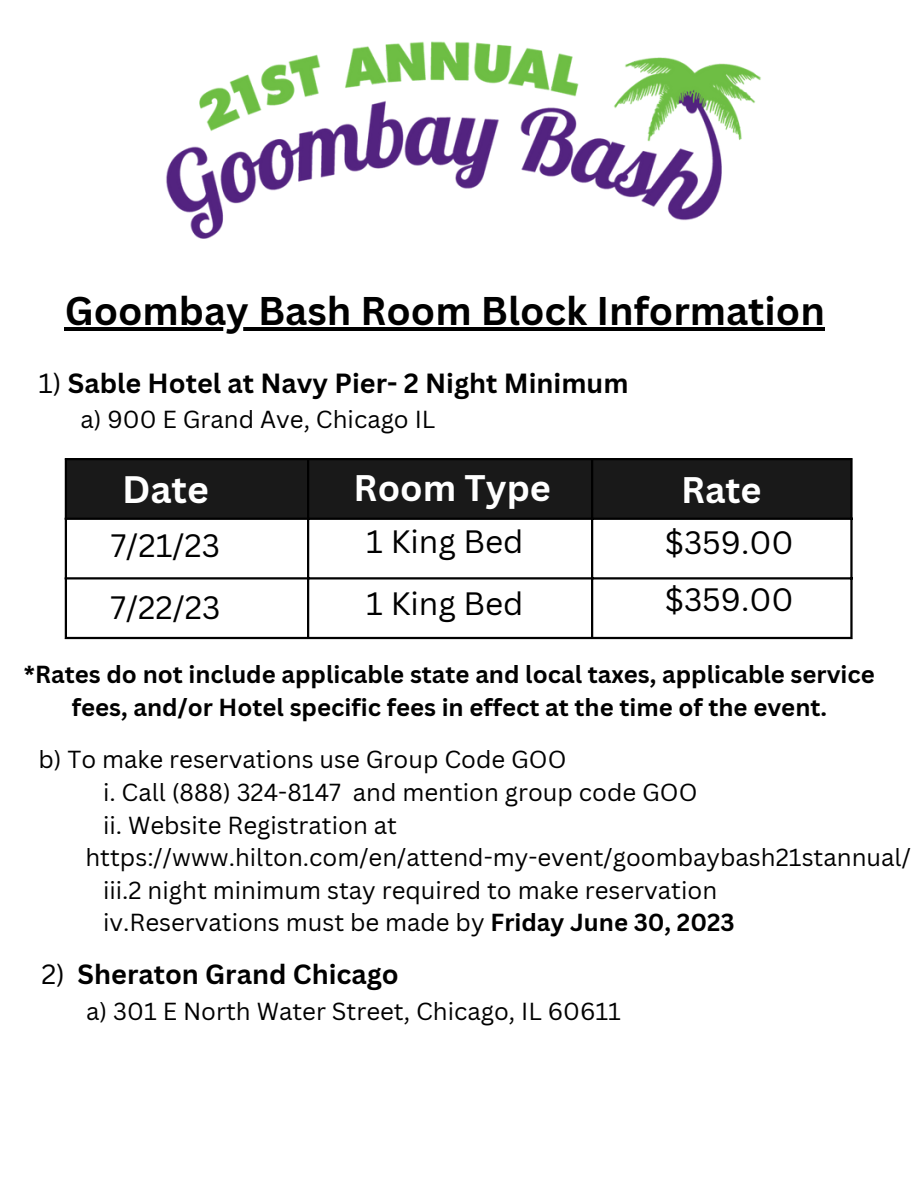
<style>
.page{position:relative;width:918px;height:1188px;background:#fff}
.page>*{position:absolute;margin:0;border:0;box-sizing:border-box;transform-origin:0 0}
.t1{font:700 39px "Canva Sans";color:#000}
.t2{font:700 37.2px "Canva Sans";color:#fff}
.t3{font:700 36px "Canva Sans";color:#fff}
.t4{font:31.5px/62.4px "Canva Sans";color:#000}
.t5{font:700 27px "Canva Sans";color:#000}
.t6{font:24px "Canva Sans";color:#000}
.t7{font:700 24px/32.7px "Canva Sans";color:#000;text-align:center}
.s1{font-weight:400}
.s2{font-weight:700}
</style>
<div class="page">
<img style="left:166px;top:41px;width:595px;height:198px">
<div style="left:67px;top:460px;width:783px;height:58px;background:#191919"></div>
<hr style="left:65px;top:460px;width:2px;height:177px;background:#000">
<hr style="left:307px;top:460px;width:2px;height:177px;background:#000">
<hr style="left:591px;top:460px;width:2px;height:177px;background:#000">
<hr style="left:850px;top:460px;width:3px;height:177px;background:#000">
<hr style="left:65px;top:458px;width:788px;height:2px;background:#000">
<hr style="left:65px;top:518px;width:788px;height:2px;background:#000">
<hr style="left:65px;top:577px;width:788px;height:3px;background:#000">
<hr style="left:65px;top:637px;width:788px;height:2px;background:#000">
<hr style="left:65px;top:327px;width:760px;height:3px;background:#000">
<h1 class="t1" style="left:65px;top:283px;width:762px">Goombay Bash Room Block Information</h1>
<p class="t5" style="left:38px;top:364px;width:592px"><span class="s1">1)</span> Sable Hotel at Navy Pier- 2 Night Minimum</p>
<p class="t6" style="left:80px;top:403px;width:357px">a) 900 E Grand Ave, Chicago IL</p>
<h2 class="t2" style="left:122px;top:463px;width:88px">Date</h2>
<h3 class="t3" style="left:354px;top:462px;width:199px">Room Type</h3>
<h3 class="t3" style="left:681px;top:464px;width:82px">Rate</h3>
<h3 class="t4" style="left:111px;top:513px;width:111px">7/21/23<br>7/22/23</h3>
<h3 class="t4" style="left:366px;top:510px;width:159px;line-height:61.9px">1 King Bed<br>1 King Bed</h3>
<h3 class="t4" style="left:665px;top:514px;width:130px;line-height:56.6px">$359.00 $359.00</h3>
<p class="t7" style="left:24px;top:657px;width:852px">*Rates do not include applicable state and local taxes, applicable service fees, and/or Hotel specific fees in effect at the time of the event.</p>
<p class="t6" style="left:38px;top:743px;width:530px">b) To make reservations use Group Code GOO</p>
<p class="t6" style="left:103px;top:775px;width:596px">i. Call (888) 324-8147 and mention group code GOO</p>
<p class="t6" style="left:103px;top:808px;width:295px">ii. Website Registration at</p>
<p class="t6" style="left:85px;top:841px;width:827px">https://www.hilton.com/en/attend-my-event/goombaybash21stannual/</p>
<p class="t6" style="left:103px;top:873px;width:616px">iii.2 night minimum stay required to make reservation</p>
<p class="t6" style="left:103px;top:906px;width:633px">iv.Reservations must be made by <span class="s2">Friday June 30, 2023</span></p>
<p class="t5" style="left:41px;top:956px;width:359px"><span class="s1">2)</span> Sheraton Grand Chicago</p>
<p class="t6" style="left:86px;top:994px;width:536px">a) 301 E North Water Street, Chicago, IL 60611</p>
</div>
